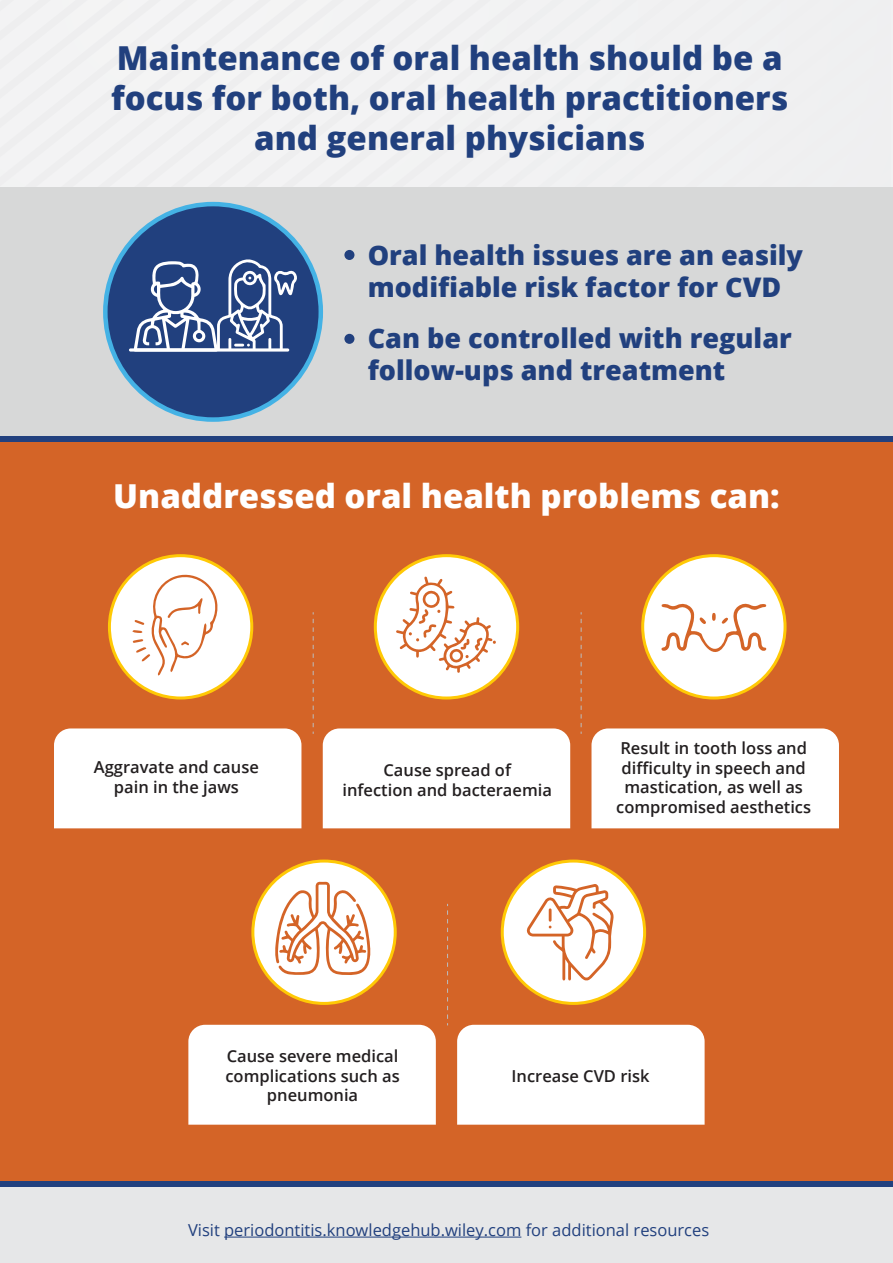
<style>
.page{position:relative;width:893px;height:1263px;background:#fff}
.page>*{position:absolute;margin:0;border:0;box-sizing:border-box;transform-origin:0 0}
.t1{font:800 33px/39.6px "Open Sans";color:#21407e;text-align:center}
.t2{font:800 33px "Open Sans";color:#fff}
.t3{font:800 27px/32.4px "Open Sans";color:#21407e}
.t4{font:600 16.5px/19.5px "Open Sans";color:#231f20;text-align:center}
.t5{font:16.5px "Open Sans";color:#21407e}
</style>
<div class="page">
<div style="left:0;top:0;width:890px;height:187px;background:#f1f1f2"></div>
<div style="left:0;top:394px;width:893px;height:787px;background:#d46427"></div>
<div style="left:0;top:187px;width:893px;height:249px;background:#d7d8d8"></div>
<div style="left:0;top:436px;width:893px;height:6px;background:#21407e"></div>
<div style="left:109px;top:556px;width:143px;height:142px;background:#fff;border-radius:50%"></div>
<div style="left:108px;top:554px;width:145px;height:145px;border:3px solid #ffc905;border-radius:50%"></div>
<div style="left:375px;top:556px;width:143px;height:142px;background:#fff;border-radius:50%"></div>
<div style="left:374px;top:554px;width:145px;height:145px;border:3px solid #ffc905;border-radius:50%"></div>
<div style="left:643px;top:556px;width:142px;height:142px;background:#fff;border-radius:50%"></div>
<div style="left:641px;top:554px;width:145px;height:145px;border:3px solid #ffc905;border-radius:50%"></div>
<div style="left:54px;top:728px;width:247px;height:100px;background:#fff"></div>
<div style="left:323px;top:728px;width:247px;height:100px;background:#fff"></div>
<div style="left:591px;top:728px;width:248px;height:100px;background:#fff"></div>
<svg style="left:313px;top:612px;width:1px;height:122px"></svg>
<svg style="left:581px;top:612px;width:1px;height:122px"></svg>
<div style="left:253px;top:861px;width:142px;height:142px;background:#fff;border-radius:50%"></div>
<div style="left:251px;top:859px;width:146px;height:146px;border:3px solid #ffc905;border-radius:50%"></div>
<div style="left:502px;top:861px;width:143px;height:142px;background:#fff;border-radius:50%"></div>
<div style="left:501px;top:859px;width:145px;height:146px;border:3px solid #ffc905;border-radius:50%"></div>
<div style="left:188px;top:1025px;width:248px;height:100px;background:#fff"></div>
<div style="left:457px;top:1025px;width:248px;height:100px;background:#fff"></div>
<svg style="left:447px;top:904px;width:1px;height:121px"></svg>
<svg style="left:396px;top:576px;width:100px;height:97px"></svg>
<svg style="left:527px;top:884px;width:87px;height:96px"></svg>
<svg style="left:275px;top:881px;width:95px;height:94px"></svg>
<div style="left:0;top:1184px;width:893px;height:79px;background:#e6e7e8"></div>
<hr style="left:224px;top:1237px;width:297px;height:1px;background:#21407e">
<div style="left:0;top:1181px;width:893px;height:6px;background:#21407e"></div>
<div style="left:344px;top:250px;width:10px;height:10px;background:#21407e;border-radius:50%"></div>
<div style="left:344px;top:334px;width:10px;height:10px;background:#21407e;border-radius:50%"></div>
<svg style="left:132px;top:569px;width:86px;height:106px"></svg>
<svg style="left:661px;top:603px;width:105px;height:49px"></svg>
<div style="left:105px;top:204px;width:216px;height:216px;background:#21407e;border-radius:50%"></div>
<svg style="left:134px;top:259px;width:163px;height:92px"></svg>
<svg style="left:129px;top:348px;width:160px;height:4px"></svg>
<h1 class="t1" style="left:111px;top:37px;width:679px">Maintenance of oral health should be a focus for both, oral health practitioners and general physicians</h1>
<h2 class="t3" style="left:368px;top:237px;width:437px">Oral health issues are an easily modifiable risk factor for CVD</h2>
<h2 class="t3" style="left:368px;top:320px;width:426px">Can be controlled with regular follow-ups and treatment</h2>
<h1 class="t2" style="left:113px;top:471px;width:668px">Unaddressed oral health problems can:</h1>
<p class="t4" style="left:94px;top:757px;width:166px">Aggravate and cause pain in the jaws</p>
<p class="t4" style="left:343px;top:760px;width:211px">Cause spread of<br>infection and bacteraemia</p>
<p class="t4" style="left:616px;top:738px;width:196px">Result in tooth loss and difficulty in speech and mastication, as well as compromised aesthetics</p>
<p class="t4" style="left:225px;top:1046px;width:176px">Cause severe medical complications such as pneumonia</p>
<p class="t4" style="left:512px;top:1066px;width:140px">Increase CVD risk</p>
<p class="t5" style="left:188px;top:1218px;width:523px">Visit periodontitis.knowledgehub.wiley.com for additional resources</p>
</div>
